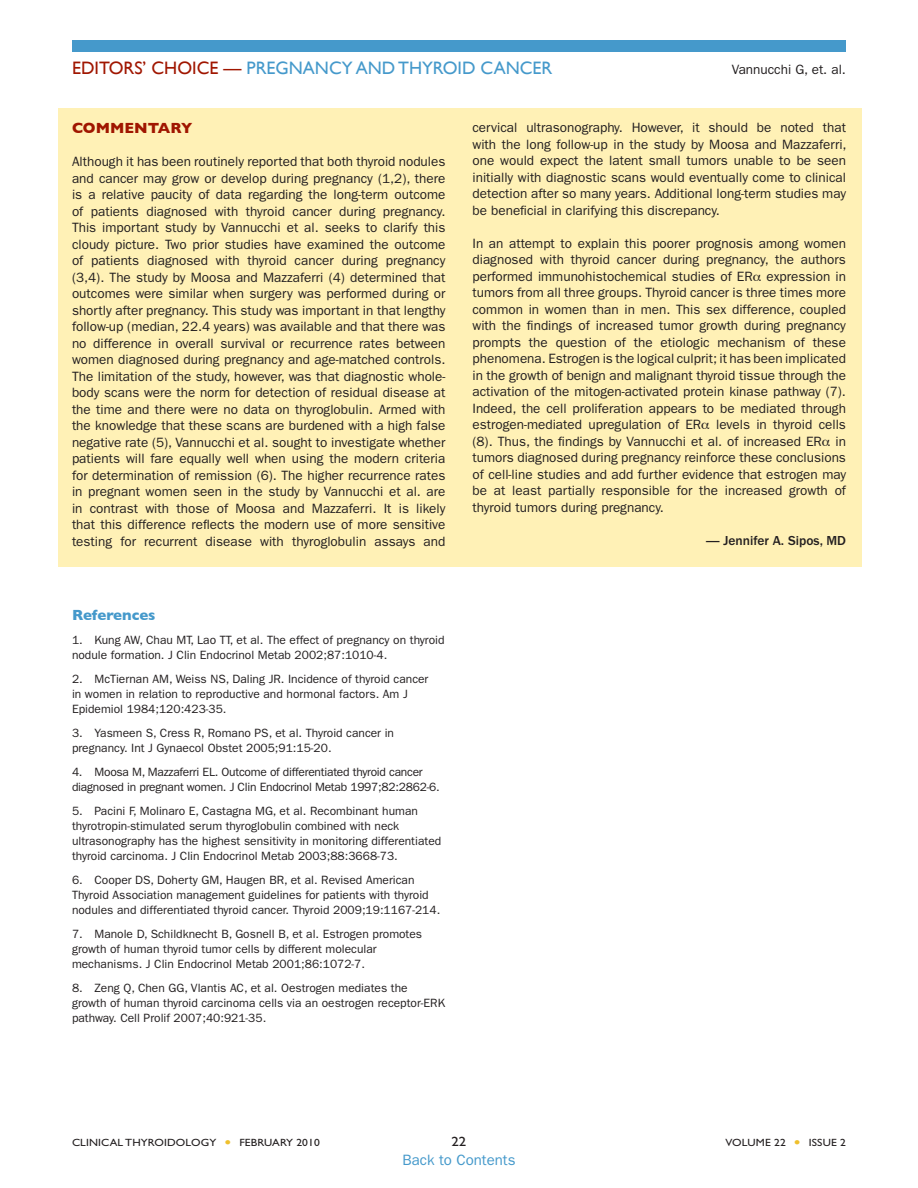
<style>
.page{position:relative;width:918px;height:1188px;background:#fff}
.page>*{position:absolute;margin:0;border:0;box-sizing:border-box;transform-origin:0 0}
.topic_header_page_2{font:18px "Gill Sans";color:#4599cb}
.t1{font:15px "ITC Franklin Gothic Std";color:#4599cb}
.summary{font:700 15px "Gill Sans";color:#a01600}
.commentary_reference{font:700 15px "Gill Sans";color:#4599cb}
.body_summary{font:13.5px/16.5px "ITC Franklin Gothic Std";color:#231f20}
.commentary_name{font:500 13.5px "ITC Franklin Gothic Std";color:#231f20}
.topic_header_page_2-2{font:13.5px "ITC Franklin Gothic Std";color:#231f20}
.t2{font:13.5px "Gill Sans Std";color:#231f20;scale:1.1 1}
.commentary_bullet{font:12px/15px "ITC Franklin Gothic Std";color:#231f20}
.commentary_bullet-2{font:12px/15px "ITC Franklin Gothic Std";letter-spacing:-.02em;color:#231f20}
.t3{font:10.5px "Gill Sans Std";letter-spacing:.01em;color:#231f20;scale:1.1 1}
.s1{color:#a01600}
.s2{color:#efc02d}
</style>
<div class="page">
<div style="left:58px;top:108px;width:804px;height:459px;background:#fff1b6"></div>
<div style="left:72px;top:40px;width:774px;height:11px;background:#4599cb"></div>
<p class="topic_header_page_2" style="left:72px;top:57px;width:482px"><span class="s1">EDITORS’ CHOICE —</span> PREGNANCY AND THYROID CANCER</p>
<p class="topic_header_page_2-2" style="left:732px;top:62px;width:113px">Vannucchi G, et. al.</p>
<p class="summary" style="left:72px;top:119px;width:122px">COMMENTARY</p>
<p class="body_summary" style="left:72px;top:154px;width:375px">Although it has been routinely reported that both thyroid nodules and cancer may grow or develop during pregnancy (1,2), there is a relative paucity of data regarding the long-term outcome of patients diagnosed with thyroid cancer during pregnancy.<br>This important study by Vannucchi et al. seeks to clarify this cloudy picture. Two prior studies have examined the outcome of patients diagnosed with thyroid cancer during pregnancy (3,4). The study by Moosa and Mazzaferri (4) determined that outcomes were similar when surgery was performed during or shortly after pregnancy. This study was important in that lengthy follow-up (median, 22.4 years) was available and that there was no difference in overall survival or recurrence rates between women diagnosed during pregnancy and age-matched controls.<br>The limitation of the study, however, was that diagnostic whole&shy;body scans were the norm for detection of residual disease at the time and there were no data on thyroglobulin. Armed with the knowledge that these scans are burdened with a high false negative rate (5), Vannucchi et al. sought to investigate whether patients will fare equally well when using the modern criteria for determination of remission (6). The higher recurrence rates in pregnant women seen in the study by Vannucchi et al. are in contrast with those of Moosa and Mazzaferri. It is likely that this difference reflects the modern use of more sensitive testing for recurrent disease with thyroglobulin assays and</p>
<p class="commentary_reference" style="left:72px;top:606px;width:85px">References</p>
<p class="commentary_bullet" style="left:72px;top:632px;width:374px">1. Kung AW, Chau MT, Lao TT, et al. The effect of pregnancy on thyroid nodule formation. J Clin Endocrinol Metab 2002;87:1010-4.</p>
<p class="commentary_bullet" style="left:72px;top:671px;width:358px">2. McTiernan AM, Weiss NS, Daling JR. Incidence of thyroid cancer in women in relation to reproductive and hormonal factors. Am J<br>Epidemiol 1984;120:423-35.</p>
<p class="commentary_bullet" style="left:72px;top:725px;width:324px">3. Yasmeen S, Cress R, Romano PS, et al. Thyroid cancer in pregnancy. Int J Gynaecol Obstet 2005;91:15-20.</p>
<p class="commentary_bullet-2" style="left:72px;top:764px;width:367px">4. Moosa M, Mazzaferri EL. Outcome of differentiated thyroid cancer diagnosed in pregnant women. J Clin Endocrinol Metab 1997;82:2862-6.</p>
<p class="commentary_bullet" style="left:72px;top:803px;width:371px">5. Pacini F, Molinaro E, Castagna MG, et al. Recombinant human thyrotropin-stimulated serum thyroglobulin combined with neck ultrasonography has the highest sensitivity in monitoring differentiated thyroid carcinoma. J Clin Endocrinol Metab 2003;88:3668-73.</p>
<p class="commentary_bullet" style="left:72px;top:872px;width:368px">6. Cooper DS, Doherty GM, Haugen BR, et al. Revised American<br>Thyroid Association management guidelines for patients with thyroid nodules and differentiated thyroid cancer. Thyroid 2009;19:1167-214.</p>
<p class="commentary_bullet" style="left:72px;top:926px;width:352px">7. Manole D, Schildknecht B, Gosnell B, et al. Estrogen promotes growth of human thyroid tumor cells by different molecular mechanisms. J Clin Endocrinol Metab 2001;86:1072-7.</p>
<p class="commentary_bullet" style="left:72px;top:980px;width:375px">8. Zeng Q, Chen GG, Vlantis AC, et al. Oestrogen mediates the growth of human thyroid carcinoma cells via an oestrogen receptor-ERK pathway. Cell Prolif 2007;40:921-35.</p>
<p class="body_summary" style="left:472px;top:120px;width:376px;text-align:justify">cervical ultrasonography. However, it should be noted that with the long follow-up in the study by Moosa and Mazzaferri, one would expect the latent small tumors unable to be seen initially with diagnostic scans would eventually come to clinical detection after so many years. Additional long-term studies may be beneficial in clarifying this discrepancy.</p>
<p class="body_summary" style="left:472px;top:235px;width:375px">In an attempt to explain this poorer prognosis among women diagnosed with thyroid cancer during pregnancy, the authors performed immunohistochemical studies of ER expression in tumors from all three groups. Thyroid cancer is three times more common in women than in men. This sex difference, coupled with the findings of increased tumor growth during pregnancy prompts the question of the etiologic mechanism of these phenomena. Estrogen is the logical culprit; it has been implicated in the growth of benign and malignant thyroid tissue through the activation of the mitogen-activated protein kinase pathway (7).<br>Indeed, the cell proliferation appears to be mediated through estrogen-mediated upregulation of ER levels in thyroid cells (8). Thus, the findings by Vannucchi et al. of increased ER in tumors diagnosed during pregnancy reinforce these conclusions of cell-line studies and add further evidence that estrogen may be at least partially responsible for the increased growth of thyroid tumors during pregnancy.</p>
<p class="commentary_name" style="left:706px;top:533px;width:141px">— Jennifer A. Sipos, MD</p>
<p class="t3" style="left:72px;top:1137px;width:227px">CLINICAL THYROIDOLOGY <span class="s2">●</span> FEBRUARY 2010</p>
<p class="t2" style="left:451px;top:1134px;width:15px">22</p>
<p class="t3" style="left:726px;top:1137px;width:111px">VOLUME 22 <span class="s2">●</span> ISSUE 2</p>
<p class="t1" style="left:402px;top:1151px;width:115px">Back to Contents</p>
</div>
